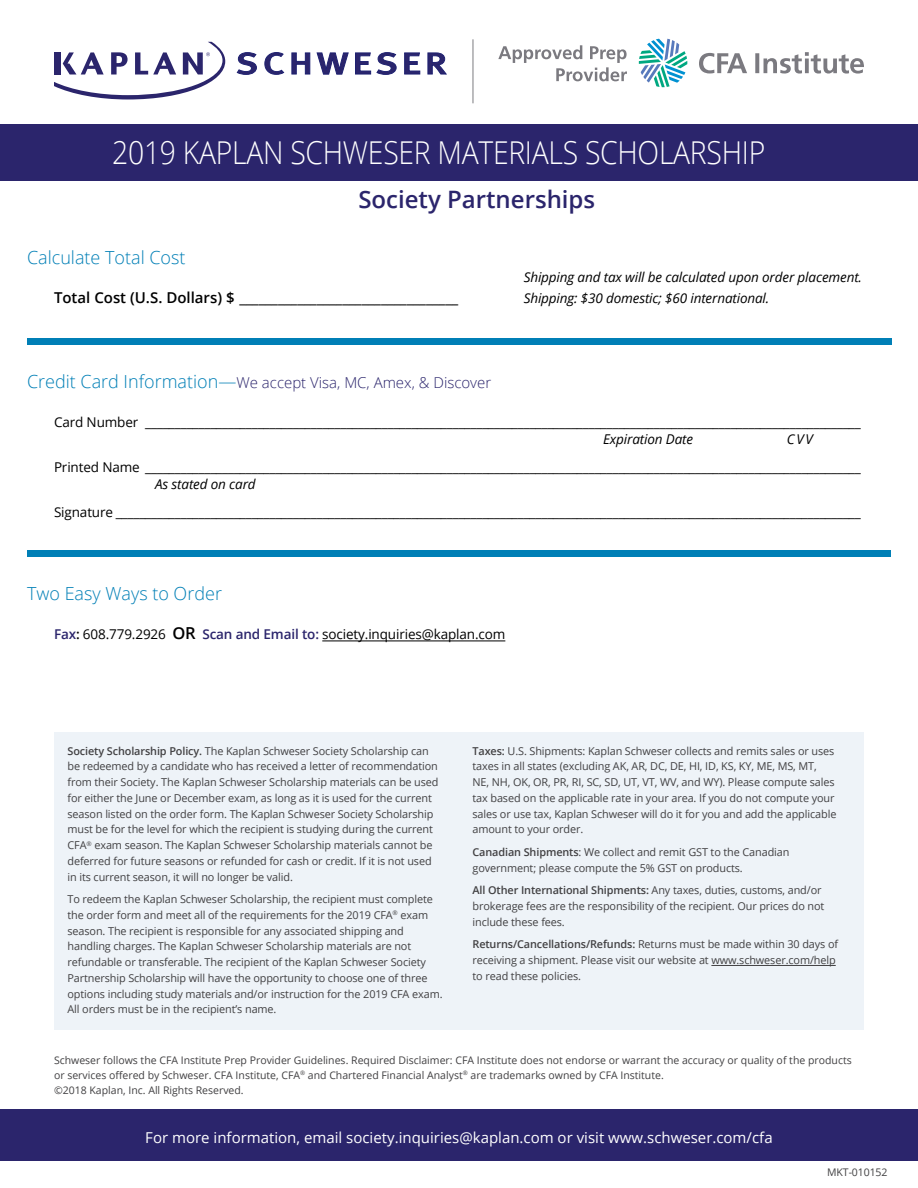
<style>
.page{position:relative;width:918px;height:1188px;background:#fff}
.page>*{position:absolute;margin:0;border:0;box-sizing:border-box;transform-origin:0 0}
.t1{font:300 31.5px "Open Sans";letter-spacing:-.01em;color:#fff;scale:.9 1}
.t2{font:600 24px "Open Sans";color:#2b256c}
.t3{font:300 18px "Open Sans";color:#007fb6}
.t4{font:15px "Open Sans";color:#fff}
.t5{font:600 15px "Open Sans";color:#000}
.t6{font:300 15px "Open Sans";color:#2b256c}
.t7{font:13.5px "Open Sans";letter-spacing:-.01em;color:#000}
.t8{font:italic 13.5px/21px "Open Sans";letter-spacing:-.01em;color:#000}
.t9{font:10.8px/15.8px "Open Sans";letter-spacing:-.01em;color:#414042}
.t10{font:10.5px/15px "Open Sans";color:#414042}
.s1{font-size:18px;color:#007fb6}
.s2{font-weight:600;color:#2b256c}
.s3{font-weight:600}
.s4{font-weight:600;font-size:16.5px}
</style>
<div class="page">
<div style="left:0;top:1110px;width:918px;height:51px;background:#2b256c"></div>
<div style="left:27px;top:551px;width:864px;height:6px;background:#007fb6"></div>
<hr style="left:322px;top:641px;width:183px;height:1px;background:#000">
<hr style="left:473px;top:39px;width:1px;height:64px;background:#7b7b80">
<svg style="left:237px;top:52px;width:20px;height:23px"></svg>
<svg style="left:264px;top:52px;width:20px;height:23px"></svg>
<svg style="left:291px;top:52px;width:19px;height:23px"></svg>
<svg style="left:316px;top:52px;width:33px;height:23px"></svg>
<svg style="left:355px;top:52px;width:42px;height:23px"></svg>
<svg style="left:404px;top:52px;width:16px;height:23px"></svg>
<svg style="left:427px;top:52px;width:20px;height:23px"></svg>
<svg style="left:54px;top:42px;width:171px;height:57px"></svg>
<svg style="left:639px;top:39px;width:48px;height:48px"></svg>
<svg style="left:699px;top:53px;width:48px;height:21px"></svg>
<svg style="left:755px;top:53px;width:4px;height:20px"></svg>
<svg style="left:764px;top:52px;width:100px;height:22px"></svg>
<svg style="left:498px;top:45px;width:129px;height:36px"></svg>
<div style="left:27px;top:338px;width:865px;height:7px;background:#007fb6"></div>
<div style="left:54px;top:733px;width:810px;height:297px;background:#eef3f8"></div>
<hr style="left:711px;top:965px;width:125px;height:1px;background:#414042">
<div style="left:0;top:124px;width:918px;height:57px;background:#2b256c"></div>
<h1 class="t1" style="left:112px;top:131px;width:727px">2019 KAPLAN SCHWESER MATERIALS SCHOLARSHIP</h1>
<h2 class="t2" style="left:358px;top:183px;width:238px">Society Partnerships</h2>
<h3 class="t3" style="left:27px;top:245px;width:160px">Calculate Total Cost</h3>
<h3 class="t5" style="left:54px;top:287px;width:406px">Total Cost (U.S. Dollars) $ __________________________________</h3>
<p class="t8" style="left:524px;top:266px;width:340px">Shipping and tax will be calculated upon order placement.<br>Shipping: $30 domestic; $60 international.</p>
<h3 class="t6" style="left:27px;top:372px;width:466px"><span class="s1">Credit Card Information—</span>We accept Visa, MC, Amex, &amp; Discover</h3>
<p class="t7" style="left:54px;top:413px;width:808px">Card Number _________________________________________________________________________________________________________________________</p>
<p class="t8" style="left:603px;top:428px;width:91px">Expiration Date</p>
<p class="t8" style="left:787px;top:428px;width:28px">CVV</p>
<p class="t7" style="left:54px;top:458px;width:808px">Printed Name _________________________________________________________________________________________________________________________</p>
<p class="t8" style="left:155px;top:473px;width:102px">As stated on card</p>
<p class="t7" style="left:54px;top:503px;width:808px">Signature ______________________________________________________________________________________________________________________________</p>
<h3 class="t3" style="left:27px;top:581px;width:197px">Two Easy Ways to Order</h3>
<p class="t7" style="left:54px;top:625px;width:453px"><span class="s2">Fax</span><span class="s3">:</span> 608.779.2926 <span class="s4">OR</span> <span class="s2">Scan and Email to:</span> society.inquiries@kaplan.com</p>
<p class="t9" style="left:68px;top:743px;width:373px"><span class="s3">Society Scholarship Policy.</span> The Kaplan Schweser Society Scholarship can be redeemed by a candidate who has received a letter of recommendation from their Society. The Kaplan Schweser Scholarship materials can be used for either the June or December exam, as long as it is used for the current season listed on the order form. The Kaplan Schweser Society Scholarship must be for the level for which the recipient is studying during the current CFA<sup>®</sup> exam season. The Kaplan Schweser Scholarship materials cannot be deferred for future seasons or refunded for cash or credit. If it is not used in its current season, it will no longer be valid.</p>
<p class="t9" style="left:68px;top:891px;width:377px">To redeem the Kaplan Schweser Scholarship, the recipient must complete the order form and meet all of the requirements for the 2019 CFA<sup>®</sup> exam season. The recipient is responsible for any associated shipping and handling charges. The Kaplan Schweser Scholarship materials are not refundable or transferable. The recipient of the Kaplan Schweser Society Partnership Scholarship will have the opportunity to choose one of three options including study materials and/or instruction for the 2019 CFA exam.<br>All orders must be in the recipient’s name.</p>
<p class="t9" style="left:472px;top:743px;width:365px"><span class="s3">Taxes:</span> U.S. Shipments: Kaplan Schweser collects and remits sales or uses taxes in all states (excluding AK, AR, DC, DE, HI, ID, KS, KY, ME, MS, MT,<br>NE, NH, OK, OR, PR, RI, SC, SD, UT, VT, WV, and WY). Please compute sales tax based on the applicable rate in your area. If you do not compute your sales or use tax, Kaplan Schweser will do it for you and add the applicable amount to your order.</p>
<p class="t9" style="left:472px;top:844px;width:319px"><span class="s3">Canadian Shipments</span>: We collect and remit GST to the Canadian government; please compute the 5% GST on products.</p>
<p class="t9" style="left:472px;top:882px;width:353px"><span class="s3">All Other International Shipments:</span> Any taxes, duties, customs, and/or brokerage fees are the responsibility of the recipient. Our prices do not include these fees.</p>
<p class="t9" style="left:472px;top:936px;width:367px"><span class="s3">Returns/Cancellations/Refunds:</span> Returns must be made within 30 days of receiving a shipment. Please visit our website at www.schweser.com/help to read these policies.</p>
<p class="t10" style="left:54px;top:1052px;width:799px">Schweser follows the CFA Institute Prep Provider Guidelines. Required Disclaimer: CFA Institute does not endorse or warrant the accuracy or quality of the products or services offered by Schweser. CFA Institute, CFA<sup>®</sup> and Chartered Financial Analyst<sup>®</sup> are trademarks owned by CFA Institute.<br>©2018 Kaplan, Inc. All Rights Reserved.</p>
<h3 class="t4" style="left:145px;top:1127px;width:629px">For more information, email society.inquiries@kaplan.com or visit www.schweser.com/cfa</h3>
<p class="t10" style="left:827px;top:1164px;width:62px">MKT-010152</p>
</div>
